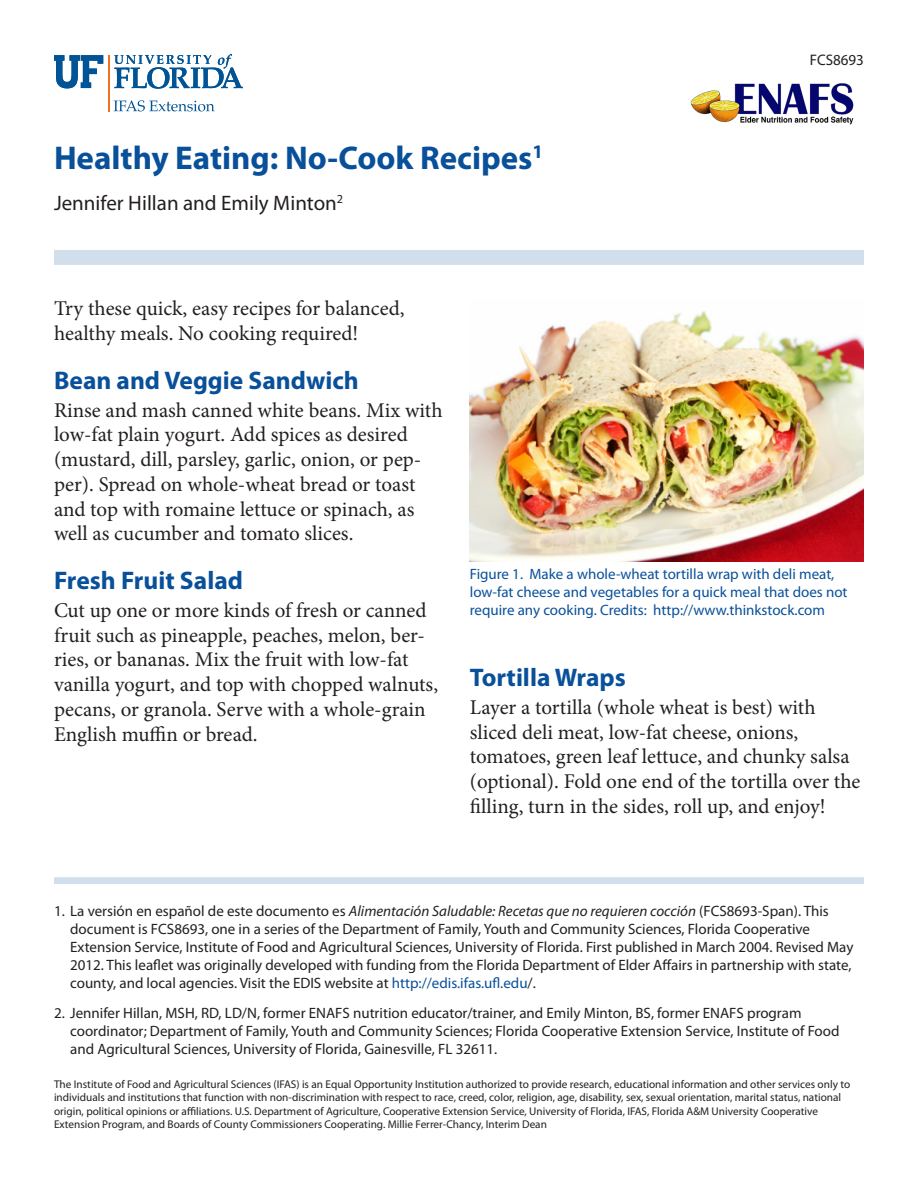
<style>
.page{position:relative;width:918px;height:1188px;background:#fff}
.page>*{position:absolute;margin:0;border:0;box-sizing:border-box;transform-origin:0 0}
.TitleRegular{font:700 33px "Myriad Pro";color:#09509a}
.SectionHeading0{font:700 25.5px "Myriad Pro";color:#09509a}
.Paragraph{font:21px/24.8px "Minion Pro";color:#231f20}
.Author{font:21px "Myriad Pro";color:#231f20}
.PubNumber{font:15.3px "Myriad Pro";color:#231f20}
.TitleFootnote{font:15px/18px "Myriad Pro";color:#231f20}
.AuthorFootnote{font:15px/18px "Myriad Pro";color:#231f20}
.FigureCaption{font:15px/18px "Myriad Pro";color:#09509a}
.Disclaimer{font:11.25px/13.5px "Myriad Pro";color:#231f20}
.s1{font-style:italic}
.s2{color:#09509a}
</style>
<div class="page">
<hr style="left:108px;top:55px;width:2px;height:56px;background:#f36e21">
<svg style="left:114px;top:54px;width:129px;height:35px"></svg>
<svg style="left:54px;top:55px;width:49px;height:33px"></svg>
<svg style="left:114px;top:100px;width:101px;height:11px"></svg>
<img style="left:690px;top:83px;width:163px;height:42px">
<div style="left:54px;top:250px;width:810px;height:15px;background:#d0dfeb"></div>
<div style="left:54px;top:877px;width:810px;height:7px;background:#d0dfeb"></div>
<img style="left:470px;top:311px;width:394px;height:251px">
<p class="TitleRegular" style="left:54px;top:136px;width:491px">Healthy Eating: No-Cook Recipes<sup>1</sup></p>
<p class="Author" style="left:54px;top:190px;width:291px">Jennifer Hillan and Emily Minton<sup>2</sup></p>
<p class="PubNumber" style="left:810px;top:51px;width:56px">FCS8693</p>
<p class="Paragraph" style="left:54px;top:296px;width:352px">Try these quick, easy recipes for balanced, healthy meals. No cooking required!</p>
<p class="SectionHeading0" style="left:54px;top:363px;width:306px">Bean and Veggie Sandwich</p>
<p class="Paragraph" style="left:54px;top:398px;width:390px">Rinse and mash canned white beans. Mix with low-fat plain yogurt. Add spices as desired (mustard, dill, parsley, garlic, onion, or pep&shy;per). Spread on whole-wheat bread or toast and top with romaine lettuce or spinach, as well as cucumber and tomato slices.</p>
<p class="SectionHeading0" style="left:54px;top:564px;width:191px">Fresh Fruit Salad</p>
<p class="Paragraph" style="left:54px;top:598px;width:386px">Cut up one or more kinds of fresh or canned fruit such as pineapple, peaches, melon, ber&shy;ries, or bananas. Mix the fruit with low-fat vanilla yogurt, and top with chopped walnuts, pecans, or granola. Serve with a whole-grain English muffin or bread.</p>
<p class="FigureCaption" style="left:470px;top:564px;width:379px">Figure 1. Make a whole-wheat tortilla wrap with deli meat, low-fat cheese and vegetables for a quick meal that does not require any cooking. Credits: http://www.thinkstock.com</p>
<p class="SectionHeading0" style="left:470px;top:661px;width:158px">Tortilla Wraps</p>
<p class="Paragraph" style="left:470px;top:695px;width:392px">Layer a tortilla (whole wheat is best) with sliced deli meat, low-fat cheese, onions, tomatoes, green leaf lettuce, and chunky salsa (optional). Fold one end of the tortilla over the filling, turn in the sides, roll up, and enjoy!</p>
<p class="TitleFootnote" style="left:70px;top:902px;width:785px;text-indent:-16px">1. La versión en español de este documento es <span class="s1">Alimentación Saludable: Recetas que no requieren cocción</span> (FCS8693-Span). This document is FCS8693, one in a series of the Department of Family, Youth and Community Sciences, Florida Cooperative Extension Service, Institute of Food and Agricultural Sciences, University of Florida. First published in March 2004. Revised May 2012. This leaflet was originally developed with funding from the Florida Department of Elder Affairs in partnership with state, county, and local agencies. Visit the EDIS website at <span class="s2">http://edis.ifas.ufl.edu</span>/.</p>
<p class="AuthorFootnote" style="left:70px;top:1004px;width:771px;text-indent:-16px">2. Jennifer Hillan, MSH, RD, LD/N, former ENAFS nutrition educator/trainer, and Emily Minton, BS, former ENAFS program coordinator; Department of Family, Youth and Community Sciences; Florida Cooperative Extension Service, Institute of Food and Agricultural Sciences, University of Florida, Gainesville, FL 32611.</p>
<p class="Disclaimer" style="left:54px;top:1077px;width:798px">The Institute of Food and Agricultural Sciences (IFAS) is an Equal Opportunity Institution authorized to provide research, educational information and other services only to individuals and institutions that function with non-discrimination with respect to race, creed, color, religion, age, disability, sex, sexual orientation, marital status, national origin, political opinions or affiliations. U.S. Department of Agriculture, Cooperative Extension Service, University of Florida, IFAS, Florida A&amp;M University Cooperative Extension Program, and Boards of County Commissioners Cooperating. Millie Ferrer-Chancy, Interim Dean</p>
</div>
